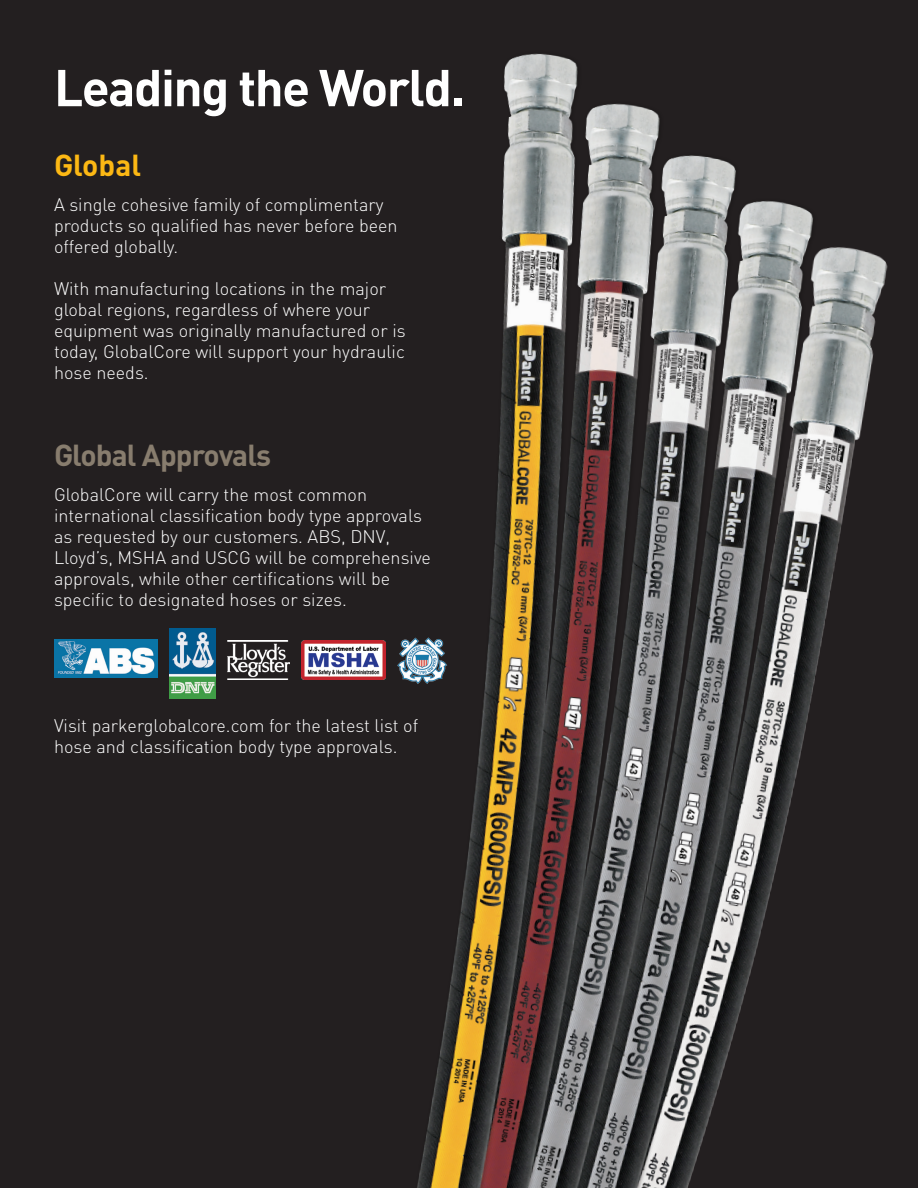
<style>
.page{position:relative;width:918px;height:1188px;background:#231f20}
.page>*{position:absolute;margin:0;border:0;box-sizing:border-box;transform-origin:0 0}
.t1{font:700 51px "DINOT";letter-spacing:-.03em;color:#fff}
.t2{font:700 30px "DINOT";letter-spacing:-.03em;color:#887d6e}
.t3{font:700 30px "DINOT";color:#fcb814}
.t4{font:300 18px/21px "DINOT";color:#fff}
</style>
<div class="page">
<img style="left:54px;top:640px;width:104px;height:38px">
<img style="left:170px;top:628px;width:46px;height:70px">
<img style="left:228px;top:640px;width:61px;height:40px">
<img style="left:301px;top:640px;width:77px;height:39px">
<img style="left:378px;top:53px;width:510px;height:1135px">
<p class="t1" style="left:54px;top:53px;width:413px">Leading the World.</p>
<p class="t3" style="left:54px;top:145px;width:89px">Global</p>
<p class="t4" style="left:54px;top:193px;width:331px">A single cohesive family of complimentary</p>
<p class="t4" style="left:54px;top:214px;width:345px">products so qualified has never before been</p>
<p class="t4" style="left:54px;top:235px;width:126px">offered globally.</p>
<p class="t4" style="left:54px;top:277px;width:334px">With manufacturing locations in the major</p>
<p class="t4" style="left:54px;top:298px;width:318px">global regions, regardless of where your</p>
<p class="t4" style="left:54px;top:319px;width:353px;text-align:justify">equipment was originally manufactured or is today, GlobalCore will support your hydraulic hose needs.</p>
<p class="t2" style="left:54px;top:435px;width:219px">Global Approvals</p>
<p class="t4" style="left:54px;top:484px;width:378px">GlobalCore will carry the most common international classification body type approvals as requested by our customers. ABS, DNV, Lloyd’s, MSHA and USCG will be comprehensive approvals, while other certifications will be specific to designated hoses or sizes.</p>
<p class="t4" style="left:54px;top:715px;width:366px">Visit parkerglobalcore.com for the latest list of hose and classification body type approvals.</p>
</div>
